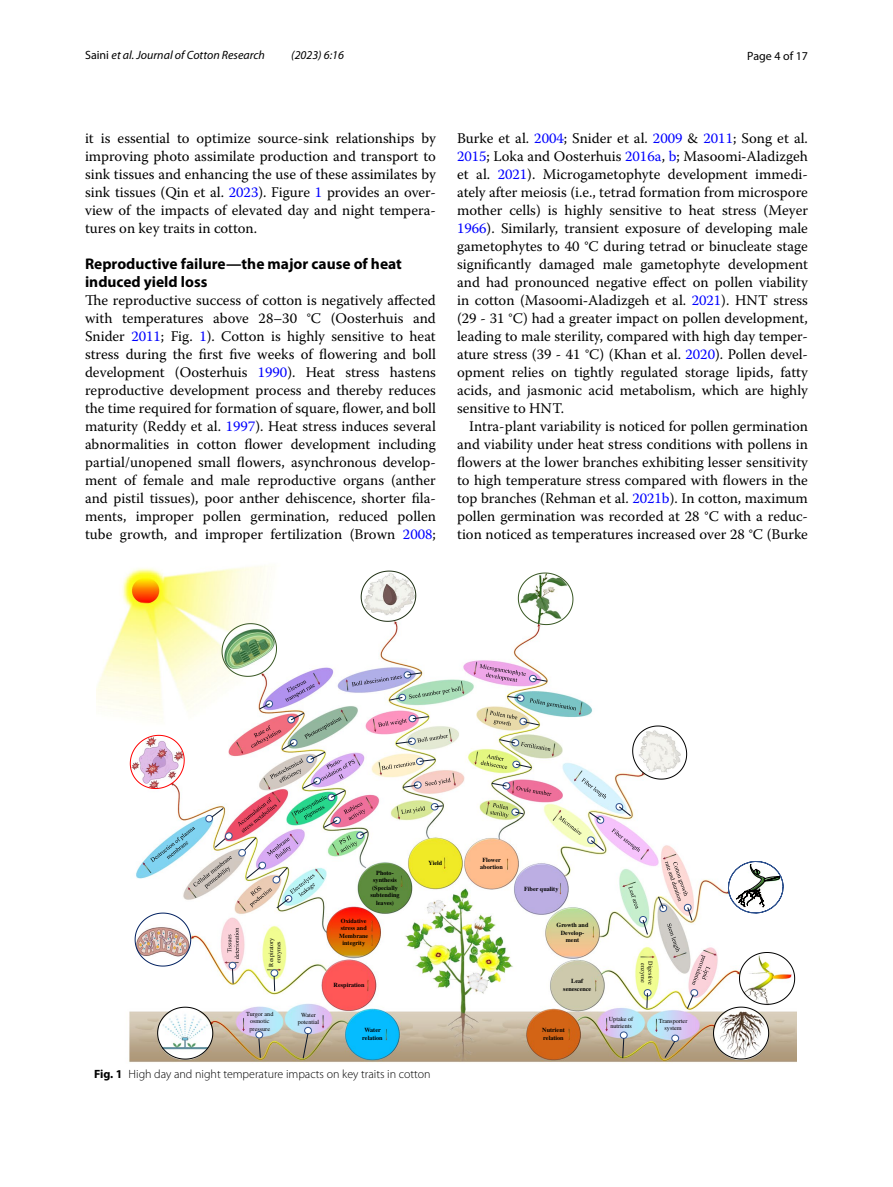
<style>
.page{position:relative;width:893px;height:1187px;background:#fff}
.page>*{position:absolute;margin:0;border:0;box-sizing:border-box;transform-origin:0 0}
.t1{font:700 15.45px/18px "Myriad Pro";color:#000}
.t2{font:14.7px/18px "Warnock Pro";color:#000;text-align:justify}
.t3{font:300 12px "Myriad Pro";color:#000}
.t4{font:italic 12px "Myriad Pro";color:#000}
.t5{font:12px "Myriad Pro";color:#000}
.t6{font:700 6.15px/7.4px "Times";color:#000;text-align:center}
.t7{font:6.15px/7.4px "Times";color:#000;text-align:center}
.s1{font-style:normal}
.s2{color:#00f}
.s3{font-family:"STIX Math"}
.s4{font-weight:700}
</style>
<div class="page">
<img style="left:96px;top:566px;width:701px;height:496px">
<svg style="left:516px;top:786px;width:35px;height:9px"></svg>
<img style="left:479px;top:663px;width:97px;height:106px">
<div style="left:502px;top:782px;width:8px;height:7px;border:1px solid #2f528f;border-radius:3px"></div>
<svg style="left:491px;top:782px;width:17px;height:5px"></svg>
<svg style="left:490px;top:802px;width:34px;height:16px"></svg>
<svg style="left:518px;top:572px;width:55px;height:53px"></svg>
<svg style="left:558px;top:815px;width:23px;height:19px"></svg>
<svg style="left:587px;top:836px;width:18px;height:16px"></svg>
<svg style="left:611px;top:828px;width:29px;height:24px"></svg>
<svg style="left:588px;top:811px;width:16px;height:13px"></svg>
<svg style="left:581px;top:777px;width:25px;height:22px"></svg>
<svg style="left:615px;top:803px;width:17px;height:14px"></svg>
<svg style="left:632px;top:725px;width:55px;height:54px"></svg>
<div style="left:644px;top:989px;width:7px;height:6px;background:#fff;border-radius:50%"></div>
<div style="left:644px;top:989px;width:7px;height:7px;border:1px solid #2f528f;border-radius:50%"></div>
<svg style="left:646px;top:993px;width:2px;height:16px"></svg>
<img style="left:130px;top:570px;width:331px;height:422px">
<div style="left:620px;top:1031px;width:7px;height:7px;background:#fff;border-radius:50%"></div>
<div style="left:620px;top:1031px;width:7px;height:7px;border:1px solid #2f528f;border-radius:50%"></div>
<svg style="left:622px;top:1037px;width:3px;height:22px"></svg>
<div style="left:304px;top:1027px;width:8px;height:6px;border:1px solid #2f528f;border-radius:50%"></div>
<svg style="left:302px;top:1027px;width:9px;height:32px"></svg>
<div style="left:256px;top:1031px;width:7px;height:6px;background:#fff;border-radius:50%"></div>
<div style="left:256px;top:1031px;width:7px;height:7px;border:1px solid #2f528f;border-radius:50%"></div>
<svg style="left:258px;top:1037px;width:3px;height:21px"></svg>
<svg style="left:157px;top:1006px;width:56px;height:53px"></svg>
<svg style="left:628px;top:886px;width:10px;height:22px"></svg>
<svg style="left:639px;top:915px;width:10px;height:20px"></svg>
<img style="left:657px;top:859px;width:138px;height:200px">
<p class="t4" style="left:85px;top:48px;width:181px"><span class="s1">Saini</span> et al. Journal of Cotton Research</p>
<p class="t4" style="left:291px;top:48px;width:54px">(2023) 6:16</p>
<p class="t5" style="left:747px;top:48px;width:62px">Page 4 of 17</p>
<p class="t2" style="left:85px;top:128px;width:352px">it is essential to optimize source-sink relationships by improving photo assimilate production and transport to sink tissues and enhancing the use of these assimilates by sink tissues (Qin et al. <span class="s2">2023</span>). Figure <span class="s2">1</span> provides an over&shy;view of the impacts of elevated day and night tempera&shy;tures on key traits in cotton.</p>
<p class="t1" style="left:85px;top:254px;width:318px">Reproductive failure—the major cause of heat induced yield loss</p>
<p class="t2" style="left:85px;top:290px;width:352px">The reproductive success of cotton is negatively affected with temperatures above 28–30 °C (Oosterhuis and Snider <span class="s2">2011</span>; Fig. <span class="s2">1</span>). Cotton is highly sensitive to heat stress during the first five weeks of flowering and boll development (Oosterhuis <span class="s2">1990</span>). Heat stress hastens reproductive development process and thereby reduces the time required for formation of square, flower, and boll maturity (Reddy et al. <span class="s2">1997</span>). Heat stress induces several abnormalities in cotton flower development including partial/unopened small flowers, asynchronous develop&shy;ment of female and male reproductive organs (anther and pistil tissues), poor anther dehiscence, shorter fila&shy;ments, improper pollen germination, reduced pollen tube growth, and improper fertilization (Brown <span class="s2">2008</span>;</p>
<p class="t2" style="left:457px;top:128px;width:352px">Burke et al. <span class="s2">2004</span>; Snider et al. <span class="s2">2009</span> &amp; <span class="s2">2011</span>; Song et al.<br><span class="s2">2015</span>; Loka and Oosterhuis <span class="s2">2016a</span>, <span class="s2">b</span>; Masoomi<span class="s3">‐</span>Aladizgeh et al. <span class="s2">2021</span>). Microgametophyte development immedi&shy;ately after meiosis (i.e., tetrad formation from microspore mother cells) is highly sensitive to heat stress (Meyer <span class="s2">1966</span>). Similarly, transient exposure of developing male gametophytes to 40 °C during tetrad or binucleate stage significantly damaged male gametophyte development and had pronounced negative effect on pollen viability in cotton (Masoomi<span class="s3">‐</span>Aladizgeh et al. <span class="s2">2021</span>). HNT stress (29 - 31 °C) had a greater impact on pollen development, leading to male sterility, compared with high day temper&shy;ature stress (39 - 41 °C) (Khan et al. <span class="s2">2020</span>). Pollen devel&shy;opment relies on tightly regulated storage lipids, fatty acids, and jasmonic acid metabolism, which are highly sensitive to HNT.</p>
<p class="t2" style="left:457px;top:416px;width:352px;text-indent:12px">Intra-plant variability is noticed for pollen germination and viability under heat stress conditions with pollens in flowers at the lower branches exhibiting lesser sensitivity to high temperature stress compared with flowers in the top branches (Rehman et al. <span class="s2">2021b</span>). In cotton, maximum pollen germination was recorded at 28 °C with a reduc&shy;tion noticed as temperatures increased over 28 °C (Burke</p>
<p class="t7" style="left:267px;top:966px;width:30px;rotate:-90deg">Respiratory enzymes</p>
<p class="t6" style="left:370px;top:869px;width:31px">Photo&shy;synthesis (Specially subtending leaves)</p>
<p class="t6" style="left:339px;top:916px;width:31px">Oxidative stress and<br>Membrane integrity</p>
<p class="t6" style="left:334px;top:980px;width:32px">Respiration</p>
<p class="t6" style="left:429px;top:859px;width:15px">Yield</p>
<p class="t6" style="left:480px;top:855px;width:24px">Flower abortion</p>
<p class="t6" style="left:524px;top:884px;width:36px">Fiber quality</p>
<p class="t6" style="left:556px;top:921px;width:33px">Growth and<br>Develop&shy;ment</p>
<p class="t6" style="left:563px;top:977px;width:30px">Leaf senescence</p>
<p class="t7" style="left:654px;top:961px;width:25px;rotate:90deg">Digestive enzyme</p>
<p class="t7" style="left:246px;top:1009px;width:29px">Turgor and osmotic pressure</p>
<p class="t7" style="left:298px;top:1010px;width:23px">Water potential</p>
<p class="t6" style="left:362px;top:1026px;width:22px">Water relation</p>
<p class="t6" style="left:542px;top:1026px;width:24px;text-align:left">Nutrient relation</p>
<p class="t3" style="left:94px;top:1067px;width:338px"><span class="s4">Fig. 1</span> High day and night temperature impacts on key traits in cotton</p>
<p class="t7" style="left:609px;top:1014px;width:26px;text-align:left">Uptake of nutrients</p>
<p class="t7" style="left:659px;top:1016px;width:30px">Transporter system</p>
</div>
